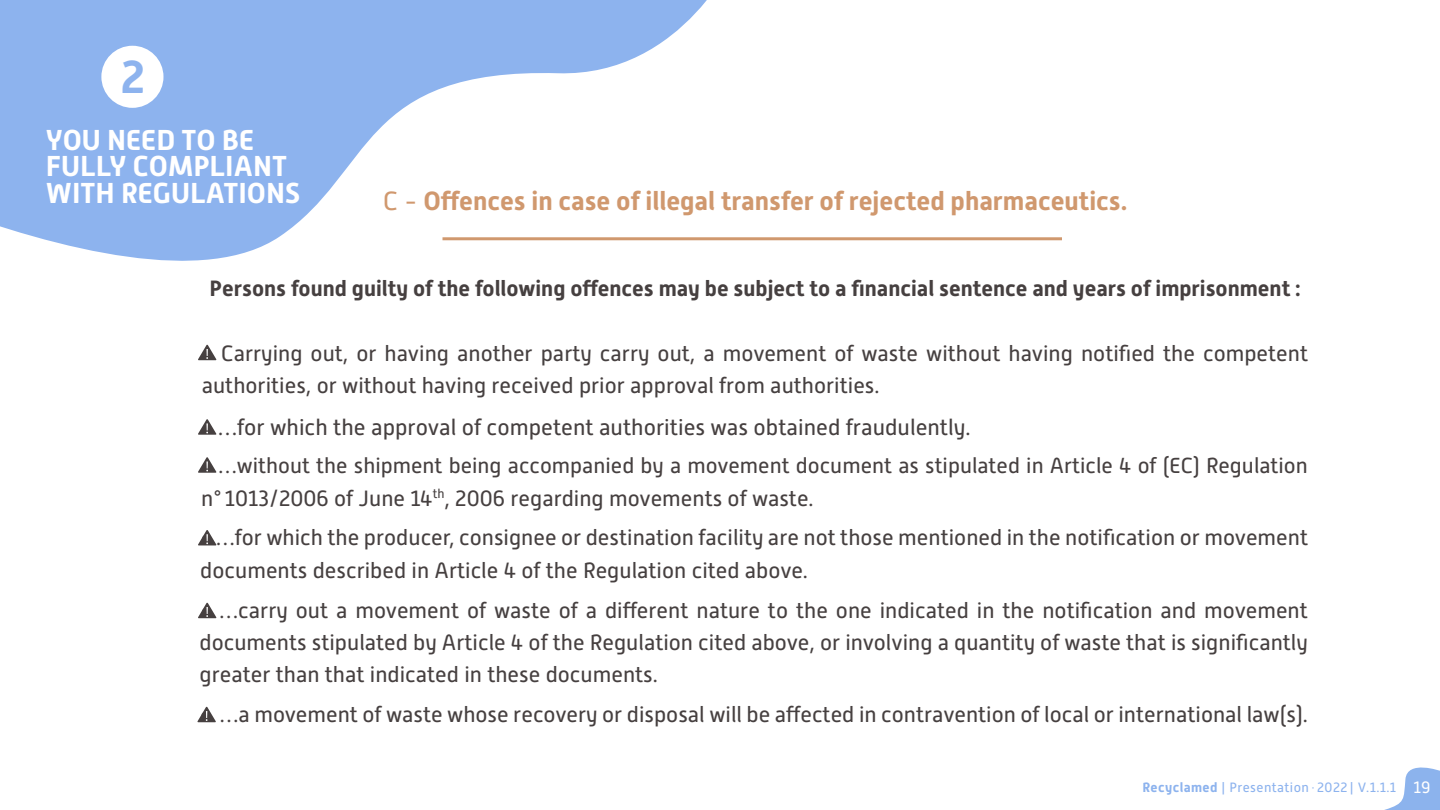
<style>
.page{position:relative;width:1440px;height:810px;background:#fff}
.page>*{position:absolute;margin:0;border:0;box-sizing:border-box;transform-origin:0 0}
.t1{font:700 46.05px "Alwyn New";color:#8db3ee}
.t2{font:700 28.8px/26.4px "Alwyn New";color:#fff}
.t3{font:700 26.25px "Alwyn New";color:#d0986e}
.t4{font:22.5px "Alwyn New";color:#464040}
.t5{font:22.05px/32.4px "Alwyn New";color:#464040}
.t6{font:700 22.05px "Alwyn New";color:#464040}
.t7{font:21.75px "Alwyn New";color:#464040}
.t8{font:16.5px "Alwyn New";color:#fff}
.t9{font:13.5px "Alwyn New";letter-spacing:.03em;color:#8db3ee}
.s1{font-weight:400}
.s2{font-weight:700}
.s3{color:#fff}
.s4{font-size:16.5px}
</style>
<div class="page">
<svg style="left:0;top:0;width:738px;height:261px;fill:#8db3ee"></svg>
<div style="left:101px;top:46px;width:62px;height:62px;background:#fff;border-radius:50%"></div>
<svg style="left:1384px;top:767px;width:56px;height:43px"></svg>
<hr style="left:442px;top:237px;width:620px;height:3px;background:#d0986e">
<svg style="left:198px;top:345px;width:19px;height:15px"></svg>
<svg style="left:198px;top:419px;width:19px;height:16px"></svg>
<svg style="left:198px;top:457px;width:19px;height:16px"></svg>
<svg style="left:198px;top:530px;width:19px;height:15px"></svg>
<svg style="left:198px;top:603px;width:19px;height:15px"></svg>
<svg style="left:197px;top:707px;width:19px;height:15px"></svg>
<h1 class="t1" style="left:121px;top:50px;width:26px">2</h1>
<h2 class="t2" style="left:46px;top:127px;width:256px">YOU NEED TO BE<br>FULLY COMPLIANT<br>WITH REGULATIONS</h2>
<p class="t3" style="left:383px;top:186px;width:746px"><span class="s1">C -</span> Offences in case of illegal transfer of rejected pharmaceutics.</p>
<p class="t6" style="left:210px;top:275px;width:1093px">Persons found guilty of the following offences may be subject to a financial sentence and years of imprisonment :</p>
<p class="t5" style="left:202px;top:337px;width:1108px">• Carrying out, or having another party carry out, a movement of waste without having notified the competent authorities, or without having received prior approval from authorities.</p>
<p class="t4" style="left:201px;top:415px;width:771px">• …for which the approval of competent authorities was obtained fraudulently.</p>
<p class="t7" style="left:201px;top:454px;width:1108px">• …without the shipment being accompanied by a movement document as stipulated in Article 4 of (EC) Regulation</p>
<p class="t5" style="left:201px;top:482px;width:614px">n° 1013/2006 of June 14<sup>th</sup>, 2006 regarding movements of waste.</p>
<p class="t5" style="left:200px;top:522px;width:1109px">• …for which the producer, consignee or destination facility are not those mentioned in the notification or movement documents described in Article 4 of the Regulation cited above.</p>
<p class="t5" style="left:199px;top:594px;width:1110px;text-align:justify">• …carry out a movement of waste of a different nature to the one indicated in the notification and movement documents stipulated by Article 4 of the Regulation cited above, or involving a quantity of waste that is significantly greater than that indicated in these documents.</p>
<p class="t5" style="left:199px;top:698px;width:1110px">• …a movement of waste whose recovery or disposal will be affected in contravention of local or international law(s).</p>
<p class="t9" style="left:1143px;top:779px;width:282px"><span class="s2">Recyclamed</span> | Presentation <span class="s3">· 2022</span> | V.1.1.1 <span class="s4">2</span></p>
<p class="t8" style="left:1413px;top:779px;width:18px">19</p>
</div>
